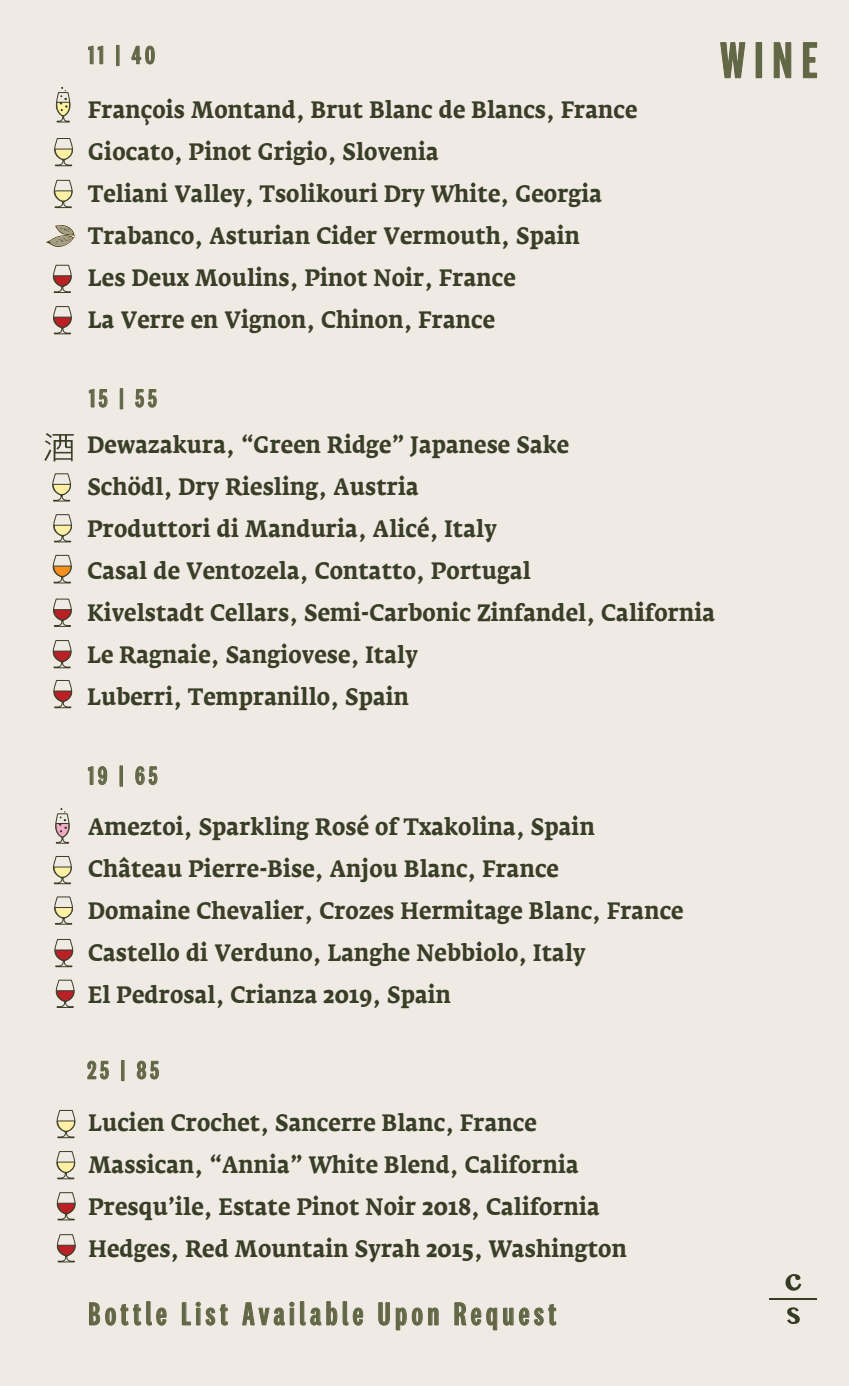
<style>
.page{position:relative;width:849px;height:1386px;background:#fff}
.page>*{position:absolute;margin:0;border:0;box-sizing:border-box;transform-origin:0 0}
.t1{font:500 52.5px "National 2 Compressed";color:#626746}
.t2{font:500 33.25px "National 2 Compressed";letter-spacing:.145em;color:#626746}
.t3{font:500 26.25px "National 2 Compressed";letter-spacing:.155em;color:#626746}
.t4{font:700 23.62px/42px "Fedra Serif A";letter-spacing:.005em;color:#393e27;scale:.89 1}
</style>
<div class="page">
<div style="left:0;top:0;width:848px;height:1386px;background:#f0eae4"></div>
<svg style="left:89px;top:1301px;width:77px;height:24px"></svg>
<svg style="left:182px;top:1302px;width:18px;height:23px"></svg>
<div style="left:196px;top:1308px;width:4px;height:17px;border:1px solid #616645"></div>
<svg style="left:206px;top:1304px;width:22px;height:21px"></svg>
<svg style="left:242px;top:1302px;width:52px;height:23px"></svg>
<div style="left:290px;top:1308px;width:4px;height:17px;border:1px solid #616645"></div>
<svg style="left:300px;top:1301px;width:37px;height:24px"></svg>
<svg style="left:343px;top:1301px;width:20px;height:24px"></svg>
<svg style="left:378px;top:1302px;width:11px;height:23px"></svg>
<svg style="left:396px;top:1308px;width:10px;height:22px"></svg>
<svg style="left:412px;top:1308px;width:10px;height:17px"></svg>
<svg style="left:428px;top:1308px;width:10px;height:17px"></svg>
<svg style="left:454px;top:1302px;width:43px;height:28px"></svg>
<svg style="left:503px;top:1308px;width:10px;height:17px"></svg>
<svg style="left:519px;top:1304px;width:37px;height:21px"></svg>
<svg style="left:720px;top:42px;width:25px;height:36px"></svg>
<svg style="left:773px;top:42px;width:17px;height:36px"></svg>
<svg style="left:802px;top:42px;width:14px;height:36px"></svg>
<svg style="left:88px;top:46px;width:15px;height:18px"></svg>
<div style="left:116px;top:45px;width:3px;height:21px;border:1px solid #616645"></div>
<svg style="left:132px;top:46px;width:22px;height:18px"></svg>
<svg style="left:89px;top:389px;width:18px;height:18px"></svg>
<div style="left:120px;top:389px;width:3px;height:20px;border:1px solid #616645"></div>
<svg style="left:135px;top:389px;width:21px;height:18px"></svg>
<svg style="left:88px;top:766px;width:19px;height:19px"></svg>
<div style="left:120px;top:766px;width:3px;height:20px;border:1px solid #616645"></div>
<svg style="left:135px;top:766px;width:22px;height:19px"></svg>
<svg style="left:87px;top:1061px;width:22px;height:18px"></svg>
<div style="left:121px;top:1060px;width:3px;height:21px;border:1px solid #616645"></div>
<svg style="left:137px;top:1061px;width:22px;height:18px"></svg>
<svg style="left:785px;top:1274px;width:16px;height:17px"></svg>
<svg style="left:787px;top:1307px;width:12px;height:17px"></svg>
<hr style="left:769px;top:1298px;width:47px;height:2px;background:#373d25">
<svg style="left:52px;top:640px;width:21px;height:69px"></svg>
<svg style="left:56px;top:1192px;width:20px;height:29px"></svg>
<svg style="left:55px;top:87px;width:16px;height:36px"></svg>
<svg style="left:52px;top:264px;width:20px;height:29px"></svg>
<svg style="left:56px;top:1109px;width:20px;height:30px"></svg>
<svg style="left:44px;top:433px;width:30px;height:69px"></svg>
<svg style="left:46px;top:225px;width:29px;height:22px"></svg>
<svg style="left:52px;top:554px;width:20px;height:30px"></svg>
<svg style="left:53px;top:514px;width:19px;height:29px"></svg>
<svg style="left:54px;top:939px;width:21px;height:69px"></svg>
<svg style="left:54px;top:138px;width:19px;height:29px"></svg>
<svg style="left:56px;top:1234px;width:20px;height:29px"></svg>
<svg style="left:53px;top:306px;width:19px;height:29px"></svg>
<svg style="left:56px;top:1151px;width:20px;height:29px"></svg>
<svg style="left:53px;top:179px;width:20px;height:30px"></svg>
<svg style="left:53px;top:598px;width:19px;height:29px"></svg>
<svg style="left:53px;top:808px;width:20px;height:117px"></svg>
<p class="t3" style="left:88px;top:41px;width:68px">11 | 40</p>
<p class="t4" style="left:88px;top:89px;width:618px">François Montand, Brut Blanc de Blancs, France Giocato, Pinot Grigio, Slovenia<br>Teliani Valley, Tsolikouri Dry White, Georgia Trabanco, Asturian Cider Vermouth, Spain<br>Les Deux Moulins, Pinot Noir, France<br>La Verre en Vignon, Chinon, France</p>
<p class="t3" style="left:89px;top:385px;width:69px">15 | 55</p>
<h1 class="t1" style="left:720px;top:33px;width:99px">WINE</h1>
<p class="t4" style="left:87px;top:424px;width:706px">Dewazakura, “Green Ridge” Japanese Sake<br>Schödl, Dry Riesling, Austria<br>Produttori di Manduria, Alicé, Italy<br>Casal de Ventozela, Contatto, Portugal<br>Kivelstadt Cellars, Semi-Carbonic Zinfandel, California Le Ragnaie, Sangiovese, Italy<br>Luberri, Tempranillo, Spain</p>
<p class="t3" style="left:88px;top:762px;width:71px">19 | 65</p>
<p class="t4" style="left:88px;top:806px;width:670px">Ameztoi, Sparkling Rosé of Txakolina, Spain Château Pierre-Bise, Anjou Blanc, France<br>Domaine Chevalier, Crozes Hermitage Blanc, France Castello di Verduno, Langhe Nebbiolo, Italy<br>El Pedrosal, Crianza 2019, Spain</p>
<p class="t3" style="left:87px;top:1056px;width:73px">25 | 85</p>
<p class="t4" style="left:88px;top:1102px;width:606px">Lucien Crochet, Sancerre Blanc, France Massican, “Annia” White Blend, California Presqu’ile, Estate Pinot Noir 2018, California Hedges, Red Mountain Syrah 2015, Washington</p>
<h2 class="t2" style="left:88px;top:1297px;width:469px">Bottle List Available Upon Request</h2>
</div>
